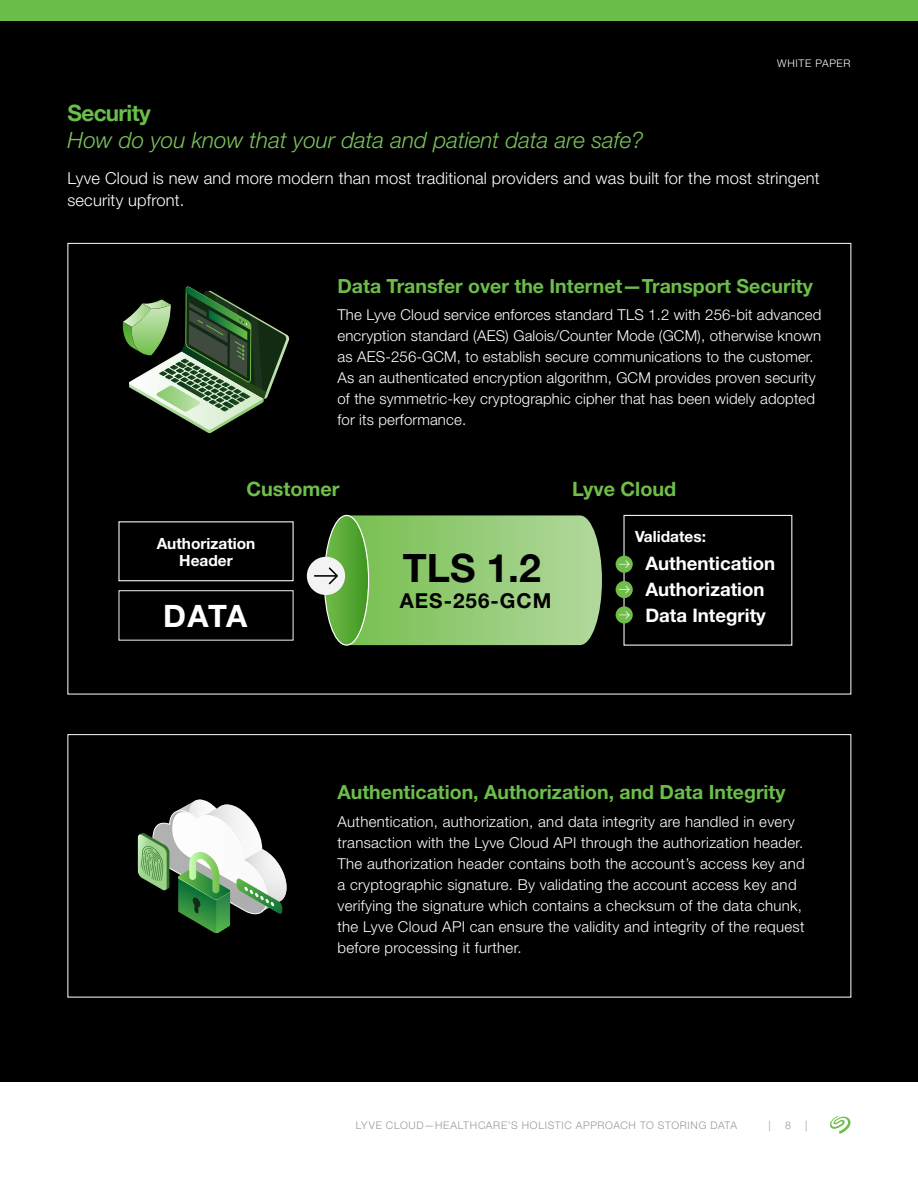
<style>
.page{position:relative;width:918px;height:1188px;background:#fff}
.page>*{position:absolute;margin:0;border:0;box-sizing:border-box;transform-origin:0 0}
.t1{font:700 39.15px "Helvetica Neue LT Std";color:#010101}
.t2{font:700 30.9px "Helvetica Neue LT Std";color:#fff}
.t3{font:italic 300 22.5px "Helvetica Neue LT Std";color:#7bc35a}
.t4{font:700 22.5px "Helvetica Neue";letter-spacing:-.03em;color:#6bbe4a}
.t5{font:700 20.55px "Helvetica Neue LT Std";letter-spacing:.05em;color:#010101}
.t6{font:700 19.8px "Helvetica Neue LT Std";color:#70be4a}
.t7{font:700 19.5px "Helvetica Neue LT Std";color:#6bbe4a}
.t8{font:700 18.6px/25.8px "Helvetica Neue LT Std";color:#fff}
.t9{font:300 16.5px/22.5px "Helvetica Neue LT Std";letter-spacing:.01em;color:#fff}
.t10{font:700 15.45px/17.4px "Helvetica Neue LT Std";color:#fff;text-align:center}
.t11{font:300 15px/21px "Helvetica Neue LT Std";letter-spacing:.02em;color:#fff}
.t12{font:300 10.5px "Helvetica Neue LT Std";letter-spacing:.065em;color:#97989a}
.t13{font:300 10.5px "Helvetica Neue LT Std";letter-spacing:.065em;color:#fff}
</style>
<div class="page">
<div style="left:0;top:22px;width:918px;height:1060px;background:#000"></div>
<div style="left:0;top:0;width:918px;height:21px;background:#6bbe4a"></div>
<svg style="left:830px;top:1116px;width:21px;height:18px"></svg>
<svg style="left:123px;top:286px;width:167px;height:148px"></svg>
<div style="left:68px;top:734px;width:783px;height:264px;border:1px solid #fff"></div>
<svg style="left:138px;top:800px;width:149px;height:133px"></svg>
<div style="left:118px;top:521px;width:176px;height:60px;border:1px solid #f3f3f3"></div>
<div style="left:119px;top:590px;width:175px;height:51px;border:1px solid #f3f3f3"></div>
<div style="left:307px;top:557px;width:38px;height:38px;background:#f3f3f3;border-radius:50%"></div>
<svg style="left:314px;top:515px;width:288px;height:130px;background:#8abd6f"></svg>
<div style="left:623px;top:515px;width:169px;height:131px;border:1px solid #f3f3f3"></div>
<div style="left:616px;top:556px;width:17px;height:17px;background:#70be4a;border-radius:50%"></div>
<svg style="left:619px;top:560px;width:11px;height:8px"></svg>
<div style="left:616px;top:581px;width:17px;height:17px;background:#70be4a;border-radius:50%"></div>
<svg style="left:619px;top:586px;width:11px;height:7px"></svg>
<div style="left:616px;top:606px;width:17px;height:18px;background:#70be4a;border-radius:50%"></div>
<svg style="left:619px;top:611px;width:11px;height:8px"></svg>
<p class="t13" style="left:777px;top:57px;width:75px">WHITE PAPER</p>
<h3 class="t4" style="left:68px;top:95px;width:85px">Security</h3>
<h3 class="t3" style="left:68px;top:127px;width:578px">How do you know that your data and patient data are safe?</h3>
<p class="t9" style="left:68px;top:167px;width:754px">Lyve Cloud is new and more modern than most traditional providers and was built for the most stringent security upfront.</p>
<h3 class="t7" style="left:338px;top:274px;width:477px">Data Transfer over the Internet—Transport Security</h3>
<p class="t11" style="left:338px;top:304px;width:485px">The Lyve Cloud service enforces standard TLS 1.2 with 256-bit advanced encryption standard (AES) Galois/Counter Mode (GCM), otherwise known as AES-256-GCM, to establish secure communications to the customer.<br>As an authenticated encryption algorithm, GCM provides proven security of the symmetric-key cryptographic cipher that has been widely adopted for its performance.</p>
<h3 class="t6" style="left:246px;top:477px;width:95px">Customer</h3>
<h3 class="t6" style="left:572px;top:477px;width:106px">Lyve Cloud</h3>
<p class="t10" style="left:157px;top:534px;width:100px">Authorization<br>Header</p>
<h2 class="t2" style="left:163px;top:597px;width:86px">DATA</h2>
<h1 class="t1" style="left:403px;top:544px;width:140px">TLS 1.2</h1>
<h3 class="t5" style="left:400px;top:588px;width:153px">AES-256-GCM</h3>
<p class="t10" style="left:635px;top:528px;width:72px">Validates:</p>
<p class="t8" style="left:645px;top:550px;width:131px">Authentication<br>Authorization<br>Data Integrity</p>
<h3 class="t7" style="left:338px;top:780px;width:450px">Authentication, Authorization, and Data Integrity</h3>
<p class="t11" style="left:338px;top:811px;width:469px">Authentication, authorization, and data integrity are handled in every transaction with the Lyve Cloud API through the authorization header.<br>The authorization header contains both the account’s access key and a cryptographic signature. By validating the account access key and verifying the signature which contains a checksum of the data chunk, the Lyve Cloud API can ensure the validity and integrity of the request before processing it further.</p>
<p class="t12" style="left:356px;top:1118px;width:383px">LYVE CLOUD—HEALTHCARE’S HOLISTIC APPROACH TO STORING DATA</p>
<p class="t12" style="left:769px;top:1118px;width:4px">|</p>
<p class="t12" style="left:785px;top:1118px;width:7px">8</p>
<p class="t12" style="left:805px;top:1118px;width:4px">|</p>
</div>
